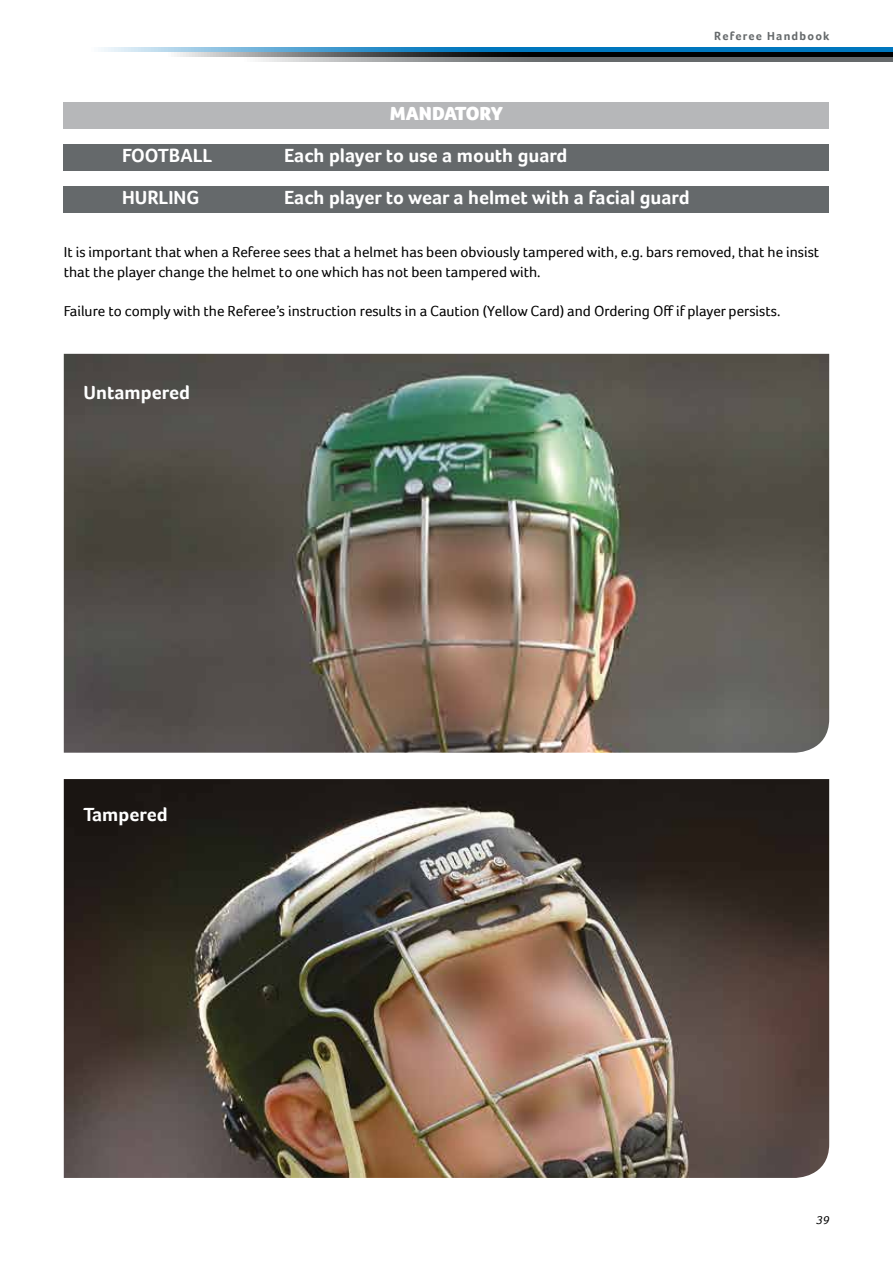
<style>
.page{position:relative;width:893px;height:1263px;background:#fff}
.page>*{position:absolute;margin:0;border:0;box-sizing:border-box;transform-origin:0 0}
.t1{font:700 19.5px "Foco";color:#fff}
.t2{font:900 19.5px "Foco";letter-spacing:-.02em;color:#fff}
.t3{font:15px/19.5px "Foco";color:#000}
.t4{font:700 12px "Foco";letter-spacing:.1em;color:#65696b}
.t5{font:italic 12px "Foco";color:#000}
</style>
<div class="page">
<svg style="left:101px;top:48px;width:792px;height:4px;background:#3090ca"></svg>
<svg style="left:177px;top:52px;width:716px;height:5px;background:#303030"></svg>
<svg style="left:258px;top:57px;width:635px;height:5px;background:#818486"></svg>
<div style="left:64px;top:102px;width:765px;height:27px;background:#b6b7b9"></div>
<div style="left:64px;top:144px;width:765px;height:27px;background:#65696b"></div>
<div style="left:64px;top:186px;width:765px;height:27px;background:#65696b"></div>
<img style="left:64px;top:354px;width:765px;height:399px">
<img style="left:64px;top:779px;width:765px;height:399px">
<h1 class="t2" style="left:390px;top:102px;width:115px">MANDATORY</h1>
<h1 class="t1" style="left:122px;top:144px;width:92px">FOOTBALL</h1>
<h1 class="t1" style="left:284px;top:144px;width:285px">Each player to use a mouth guard</h1>
<h1 class="t1" style="left:122px;top:186px;width:79px">HURLING</h1>
<h1 class="t1" style="left:284px;top:186px;width:407px">Each player to wear a helmet with a facial guard</h1>
<p class="t4" style="left:714px;top:29px;width:117px">Referee Handbook</p>
<p class="t3" style="left:64px;top:242px;width:757px">It is important that when a Referee sees that a helmet has been obviously tampered with, e.g. bars removed, that he insist that the player change the helmet to one which has not been tampered with.</p>
<p class="t3" style="left:64px;top:301px;width:718px">Failure to comply with the Referee’s instruction results in a Caution (Yellow Card) and Ordering Off if player persists.</p>
<h1 class="t1" style="left:84px;top:381px;width:108px">Untampered</h1>
<h1 class="t1" style="left:84px;top:803px;width:86px">Tampered</h1>
<p class="t5" style="left:816px;top:1213px;width:17px">39</p>
</div>
